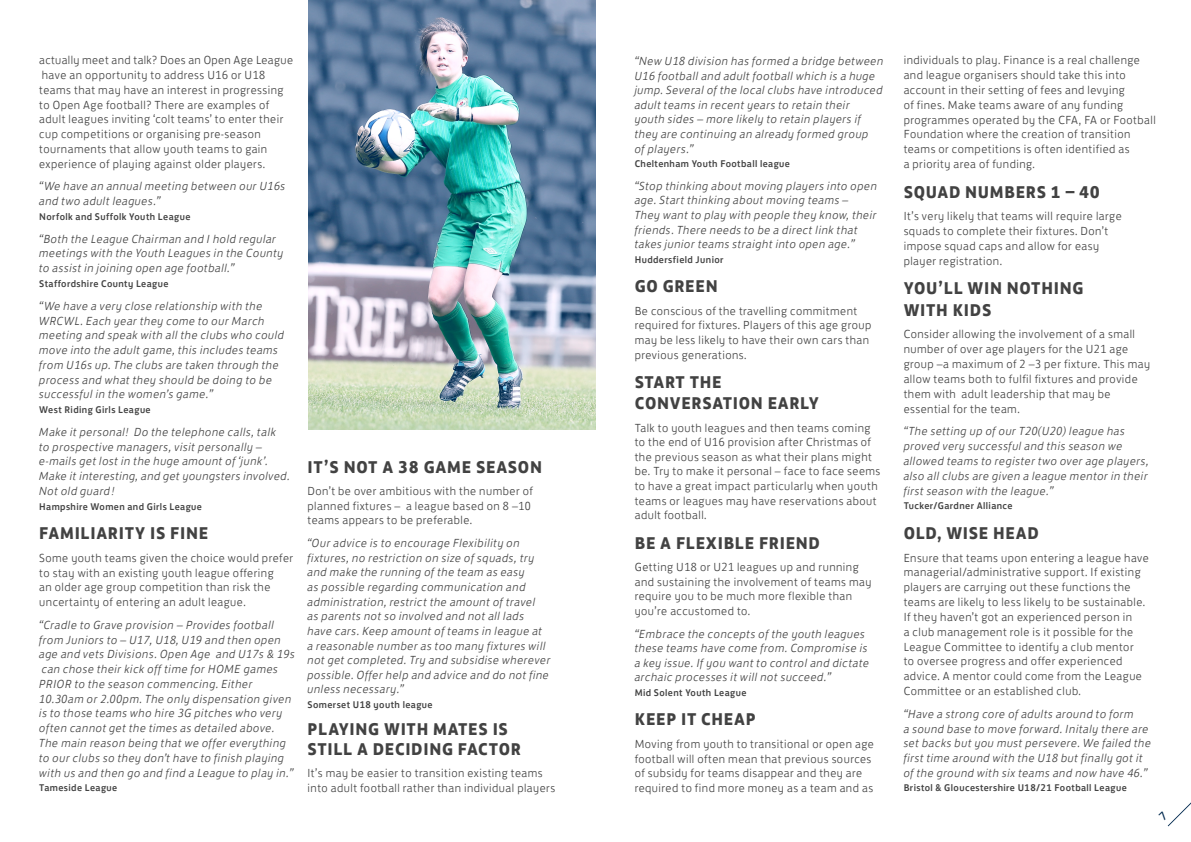
<style>
.page{position:relative;width:1191px;height:842px;background:#fff}
.page>*{position:absolute;margin:0;border:0;box-sizing:border-box;transform-origin:0 0}
.t1{font:700 17.5px/19.2px "FS Jack";letter-spacing:.04em;color:#424242}
.t2{font:italic 300 12px/14.8px "FS Jack";letter-spacing:.04em;color:#424242}
.t3{font:300 12px/14.8px "FS Jack";letter-spacing:.04em;color:#424242}
.t4{font:500 10px "FS Jack";letter-spacing:.04em;color:#424242}
</style>
<div class="page">
<img style="left:308px;top:0;width:287px;height:430px">
<svg style="left:1167px;top:802px;width:24px;height:24px"></svg>
<p class="t3" style="left:39px;top:52px;width:255px">actually meet and talk? Does an Open Age League have an opportunity to address U16 or U18 teams that may have an interest in progressing to Open Age football? There are examples of adult leagues inviting ‘colt teams’ to enter their cup competitions or organising pre-season tournaments that allow youth teams to gain experience of playing against older players.</p>
<p class="t2" style="left:39px;top:178px;width:248px">“We have an annual meeting between our U16s and two adult leagues.”</p>
<p class="t4" style="left:39px;top:208px;width:153px">Norfolk and Suffolk Youth League</p>
<p class="t2" style="left:39px;top:230px;width:246px">“Both the League Chairman and I hold regular meetings with the Youth Leagues in the County to assist in joining open age football.”</p>
<p class="t4" style="left:39px;top:275px;width:131px">Staffordshire County League</p>
<p class="t2" style="left:39px;top:297px;width:246px">“We have a very close relationship with the WRCWL. Each year they come to our March meeting and speak with all the clubs who could move into the adult game, this includes teams from U16s up. The clubs are taken through the process and what they should be doing to be successful in the women’s game.”</p>
<p class="t4" style="left:39px;top:402px;width:113px">West Riding Girls League</p>
<p class="t2" style="left:39px;top:424px;width:252px">Make it personal! Do the telephone calls, talk<br>to prospective managers, visit personally – e-mails get lost in the huge amount of ‘junk’.<br>Make it interesting, and get youngsters involved.<br>Not old guard!</p>
<p class="t4" style="left:39px;top:498px;width:164px">Hampshire Women and Girls League</p>
<h1 class="t1" style="left:39px;top:522px;width:171px">FAMILIARITY IS FINE</h1>
<p class="t3" style="left:39px;top:549px;width:255px">Some youth teams given the choice would prefer to stay with an existing youth league offering<br>an older age group competition than risk the uncertainty of entering an adult league.</p>
<p class="t2" style="left:39px;top:617px;width:257px">“Cradle to Grave provision – Provides football from Juniors to – U17, U18, U19 and then open age and vets Divisions. Open Age and U17s &amp; 19s can chose their kick off time for HOME games PRIOR to the season commencing. Either 10.30am or 2.00pm. The only dispensation given is to those teams who hire 3G pitches who very often cannot get the times as detailed above.<br>The main reason being that we offer everything to our clubs so they don’t have to finish playing with us and then go and find a League to play in.”</p>
<p class="t4" style="left:39px;top:780px;width:80px">Tameside League</p>
<h1 class="t1" style="left:307px;top:456px;width:236px">IT’S NOT A 38 GAME SEASON</h1>
<p class="t3" style="left:307px;top:483px;width:227px">Don’t be over ambitious with the number of planned fixtures – a league based on 8 –10 teams appears to be preferable.</p>
<p class="t2" style="left:307px;top:535px;width:244px">“Our advice is to encourage Flexibility on fixtures, no restriction on size of squads, try and make the running of the team as easy<br>as possible regarding communication and administration, restrict the amount of travel<br>as parents not so involved and not all lads have cars. Keep amount of teams in league at a reasonable number as too many fixtures will not get completed. Try and subsidise wherever possible. Offer help and advice and do not fine unless necessary.”</p>
<p class="t4" style="left:307px;top:696px;width:127px">Somerset U18 youth league</p>
<h1 class="t1" style="left:307px;top:718px;width:215px">PLAYING WITH MATES IS<br>STILL A DECIDING FACTOR</h1>
<p class="t3" style="left:307px;top:764px;width:249px">It’s may be easier to transition existing teams into adult football rather than individual players</p>
<p class="t2" style="left:634px;top:53px;width:250px">“New U18 division has formed a bridge between U16 football and adult football which is a huge jump. Several of the local clubs have introduced adult teams in recent years to retain their<br>youth sides – more likely to retain players if they are continuing an already formed group<br>of players.”</p>
<p class="t4" style="left:634px;top:156px;width:157px">Cheltenham Youth Football league</p>
<p class="t2" style="left:634px;top:178px;width:244px">“Stop thinking about moving players into open age. Start thinking about moving teams –<br>They want to play with people they know, their friends. There needs to be a direct link that takes junior teams straight into open age.”</p>
<p class="t4" style="left:634px;top:251px;width:90px">Huddersfield Junior</p>
<h1 class="t1" style="left:634px;top:275px;width:85px">GO GREEN</h1>
<p class="t3" style="left:634px;top:302px;width:238px">Be conscious of the travelling commitment required for fixtures. Players of this age group may be less likely to have their own cars than previous generations.</p>
<h1 class="t1" style="left:634px;top:370px;width:185px;line-height:21.2px">START THE<br>CONVERSATION EARLY</h1>
<p class="t3" style="left:634px;top:419px;width:247px">Talk to youth leagues and then teams coming to the end of U16 provision after Christmas of the previous season as what their plans might be. Try to make it personal – face to face seems to have a great impact particularly when youth teams or leagues may have reservations about adult football.</p>
<h1 class="t1" style="left:634px;top:532px;width:187px">BE A FLEXIBLE FRIEND</h1>
<p class="t3" style="left:634px;top:559px;width:238px">Getting U18 or U21 leagues up and running and sustaining the involvement of teams may require you to be much more flexible than you’re accustomed to.</p>
<p class="t2" style="left:634px;top:625px;width:236px">“Embrace the concepts of the youth leagues these teams have come from. Compromise is a key issue. If you want to control and dictate archaic processes it will not succeed.”</p>
<p class="t4" style="left:634px;top:684px;width:113px">Mid Solent Youth League</p>
<h1 class="t1" style="left:634px;top:708px;width:122px">KEEP IT CHEAP</h1>
<p class="t3" style="left:634px;top:735px;width:241px">Moving from youth to transitional or open age football will often mean that previous sources of subsidy for teams disappear and they are required to find more money as a team and as</p>
<p class="t3" style="left:903px;top:52px;width:254px">individuals to play. Finance is a real challenge and league organisers should take this into account in their setting of fees and levying<br>of fines. Make teams aware of any funding programmes operated by the CFA, FA or Football Foundation where the creation of transition teams or competitions is often identified as<br>a priority area of funding.</p>
<h1 class="t1" style="left:903px;top:181px;width:198px">SQUAD NUMBERS 1 – 40</h1>
<p class="t3" style="left:903px;top:208px;width:220px">It’s very likely that teams will require large squads to complete their fixtures. Don’t impose squad caps and allow for easy player registration.</p>
<h1 class="t1" style="left:903px;top:276px;width:181px;line-height:21.4px">YOU’LL WIN NOTHING<br>WITH KIDS</h1>
<p class="t3" style="left:903px;top:326px;width:248px">Consider allowing the involvement of a small number of over age players for the U21 age group –a maximum of 2 –3 per fixture. This may allow teams both to fulfil fixtures and provide them with adult leadership that may be essential for the team.</p>
<p class="t2" style="left:903px;top:423px;width:247px">“The setting up of our T20(U20) league has proved very successful and this season we allowed teams to register two over age players, also all clubs are given a league mentor in their first season with the league.”</p>
<p class="t4" style="left:903px;top:498px;width:110px">Tucker/Gardner Alliance</p>
<h1 class="t1" style="left:903px;top:522px;width:137px">OLD, WISE HEAD</h1>
<p class="t3" style="left:903px;top:549px;width:247px">Ensure that teams upon entering a league have managerial/administrative support. If existing players are carrying out these functions the teams are likely to less likely to be sustainable.<br>If they haven’t got an experienced person in<br>a club management role is it possible for the League Committee to identify a club mentor<br>to oversee progress and offer experienced advice. A mentor could come from the League Committee or an established club.</p>
<p class="t2" style="left:903px;top:705px;width:249px">“Have a strong core of adults around to form<br>a sound base to move forward. Initaly there are set backs but you must persevere. We failed the first time around with the U18 but finally got it of the ground with six teams and now have 46.”</p>
<p class="t4" style="left:903px;top:780px;width:225px">Bristol &amp; Gloucestershire U18/21 Football League</p>
</div>
